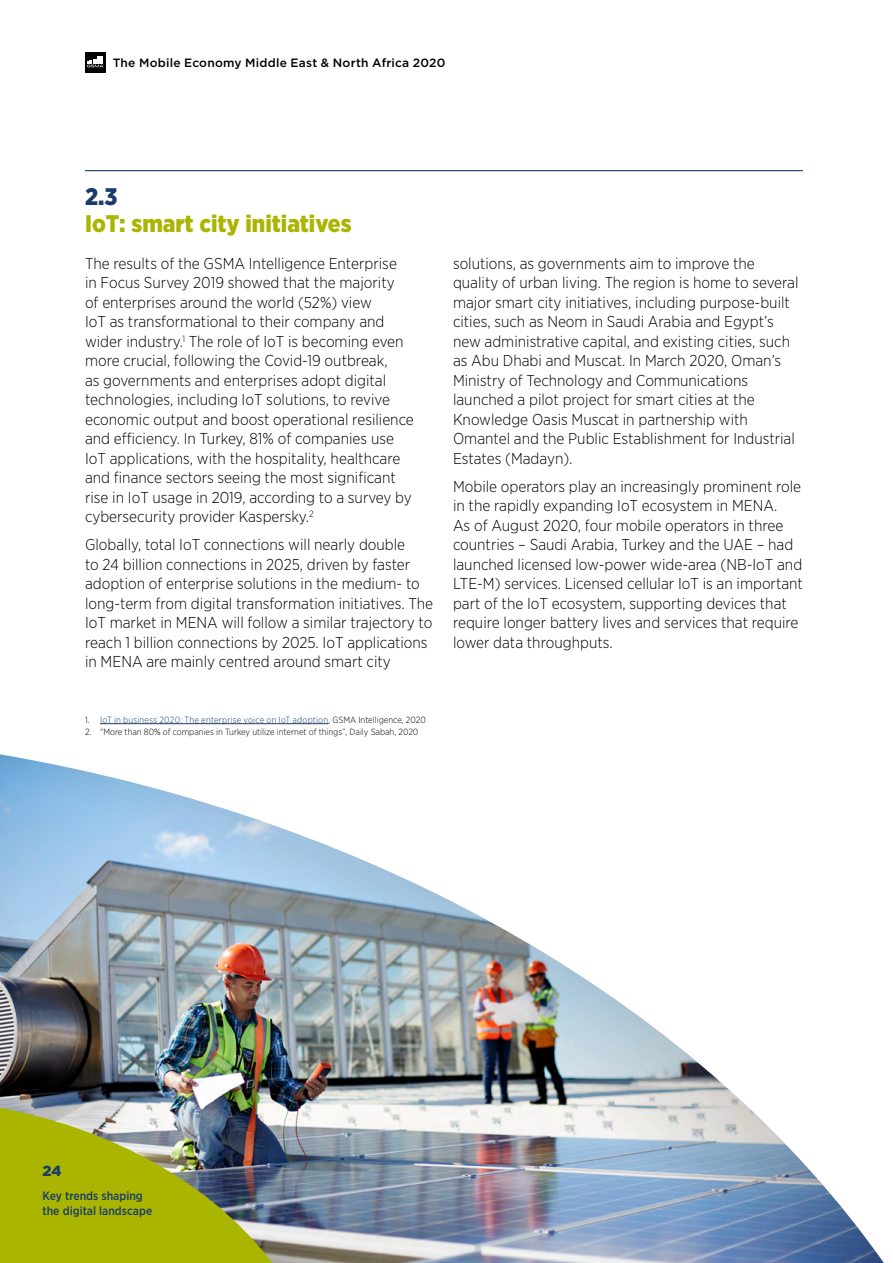
<style>
.page{position:relative;width:893px;height:1263px;background:#fff}
.page>*{position:absolute;margin:0;border:0;box-sizing:border-box;transform-origin:0 0}
.t1{font:900 24px/27px "Gotham Narrow";color:#aab500}
.BODY{font:300 15.75px/19.5px "Gotham Narrow";color:#000}
.t2{font:900 14.55px "Gotham";color:#193c6c}
.t3{font:500 12px "Gotham";letter-spacing:.02em;color:#000}
.t4{font:500 12px/15px "Gotham Narrow";color:#193c6c}
.t5{font:300 9px "Gotham Narrow";letter-spacing:.02em;color:#193c6c}
.t6{font:300 9px "Gotham Narrow";color:#000}
.s1{color:#193c6c}
.s2{color:#000}
</style>
<div class="page">
<hr style="left:85px;top:170px;width:718px;height:1px;background:#193c6c">
<img style="left:0;top:754px;width:884px;height:509px">
<hr style="left:100px;top:723px;width:229px;height:1px;background:#193c6c">
<svg style="left:85px;top:52px;width:21px;height:21px"></svg>
<svg style="left:87px;top:59px;width:17px;height:8px"></svg>
<div style="left:97px;top:56px;width:6px;height:7px;background:#fff"></div>
<img style="left:0;top:1106px;width:281px;height:157px">
<p class="t3" style="left:113px;top:55px;width:334px">The Mobile Economy Middle East &amp; North Africa 2020</p>
<h2 class="t1" style="left:85px;top:183px;width:268px"><span class="s1">2.3<br></span>IoT: smart city initiatives</h2>
<p class="BODY" style="left:85px;top:253px;width:330px">The results of the GSMA Intelligence Enterprise<br>in Focus Survey 2019 showed that the majority<br>of enterprises around the world (52%) view<br>IoT as transformational to their company and wider industry.<sup>1</sup> The role of IoT is becoming even more crucial, following the Covid-19 outbreak,<br>as governments and enterprises adopt digital technologies, including IoT solutions, to revive economic output and boost operational resilience and efficiency. In Turkey, 81% of companies use IoT applications, with the hospitality, healthcare and finance sectors seeing the most significant rise in IoT usage in 2019, according to a survey by cybersecurity provider Kaspersky.<sup>2</sup></p>
<p class="BODY" style="left:85px;top:535px;width:350px">Globally, total IoT connections will nearly double<br>to 24 billion connections in 2025, driven by faster adoption of enterprise solutions in the medium- to long-term from digital transformation initiatives. The IoT market in MENA will follow a similar trajectory to reach 1 billion connections by 2025. IoT applications in MENA are mainly centred around smart city</p>
<p class="t5" style="left:85px;top:714px;width:342px"><span class="s2">1.</span> IoT in business 2020: The enterprise voice on IoT adoption<span class="s2">, GSMA Intelligence, 2020</span></p>
<p class="t6" style="left:85px;top:726px;width:335px">2. “More than 80% of companies in Turkey utilize internet of things”, Daily Sabah, 2020</p>
<p class="BODY" style="left:453px;top:253px;width:347px">solutions, as governments aim to improve the quality of urban living. The region is home to several major smart city initiatives, including purpose-built cities, such as Neom in Saudi Arabia and Egypt’s new administrative capital, and existing cities, such as Abu Dhabi and Muscat. In March 2020, Oman’s Ministry of Technology and Communications launched a pilot project for smart cities at the Knowledge Oasis Muscat in partnership with Omantel and the Public Establishment for Industrial Estates (Madayn).</p>
<p class="BODY" style="left:453px;top:476px;width:351px">Mobile operators play an increasingly prominent role in the rapidly expanding IoT ecosystem in MENA.<br>As of August 2020, four mobile operators in three countries – Saudi Arabia, Turkey and the UAE – had launched licensed low-power wide-area (NB-IoT and LTE-M) services. Licensed cellular IoT is an important part of the IoT ecosystem, supporting devices that require longer battery lives and services that require lower data throughputs.</p>
<p class="t2" style="left:43px;top:1161px;width:20px">24</p>
<p class="t4" style="left:43px;top:1188px;width:111px">Key trends shaping the digital landscape</p>
</div>
